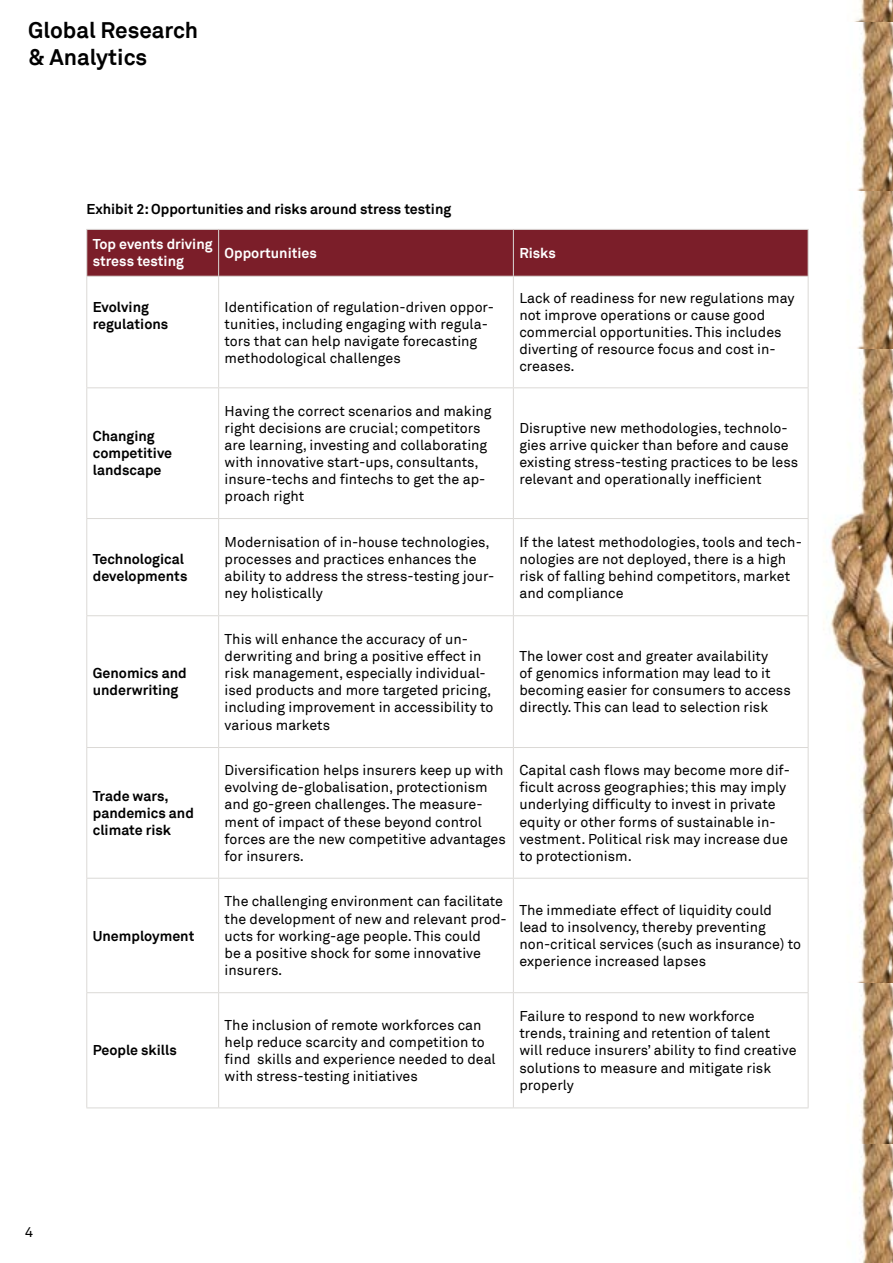
<style>
.page{position:relative;width:893px;height:1263px;background:#fff}
.page>*{position:absolute;margin:0;border:0;box-sizing:border-box;transform-origin:0 0}
.t1{font:700 22.5px/27px "Akkurat Pro";color:#000}
.t2{font:14.25px/17.1px "Akkurat Pro";color:#000}
.t3{font:700 14.25px/17.1px "Akkurat Pro";color:#000}
.t4{font:700 14.25px/17.1px "Akkurat Pro";color:#fff}
</style>
<div class="page">
<img style="left:742px;top:190px;width:151px;height:624px">
<img style="left:742px;top:814px;width:151px;height:331px">
<img style="left:855px;top:1145px;width:38px;height:118px">
<img style="left:854px;top:0;width:39px;height:190px">
<div style="left:87px;top:230px;width:721px;height:46px;background:#7b1e29"></div>
<hr style="left:86px;top:229px;width:133px;height:1px;background:#dbd9d6">
<hr style="left:86px;top:230px;width:1px;height:46px;background:#dbd9d6">
<hr style="left:219px;top:229px;width:294px;height:1px;background:#dbd9d6">
<hr style="left:218px;top:230px;width:1px;height:46px;background:#dbd9d6">
<hr style="left:513px;top:229px;width:295px;height:1px;background:#dbd9d6">
<hr style="left:513px;top:230px;width:1px;height:46px;background:#dbd9d6">
<hr style="left:808px;top:230px;width:1px;height:46px;background:#dbd9d6">
<hr style="left:86px;top:276px;width:133px;height:1px;background:#dbd9d6">
<hr style="left:86px;top:277px;width:1px;height:110px;background:#dbd9d6">
<hr style="left:219px;top:276px;width:294px;height:1px;background:#dbd9d6">
<hr style="left:218px;top:277px;width:1px;height:110px;background:#dbd9d6">
<hr style="left:513px;top:276px;width:295px;height:1px;background:#dbd9d6">
<hr style="left:513px;top:277px;width:1px;height:110px;background:#dbd9d6">
<hr style="left:808px;top:277px;width:1px;height:110px;background:#dbd9d6">
<hr style="left:86px;top:387px;width:133px;height:1px;background:#dbd9d6">
<hr style="left:86px;top:388px;width:1px;height:130px;background:#dbd9d6">
<hr style="left:219px;top:387px;width:294px;height:1px;background:#dbd9d6">
<hr style="left:218px;top:388px;width:1px;height:130px;background:#dbd9d6">
<hr style="left:513px;top:387px;width:295px;height:1px;background:#dbd9d6">
<hr style="left:513px;top:388px;width:1px;height:130px;background:#dbd9d6">
<hr style="left:808px;top:388px;width:1px;height:130px;background:#dbd9d6">
<hr style="left:86px;top:518px;width:133px;height:1px;background:#dbd9d6">
<hr style="left:86px;top:519px;width:1px;height:96px;background:#dbd9d6">
<hr style="left:219px;top:518px;width:294px;height:1px;background:#dbd9d6">
<hr style="left:218px;top:519px;width:1px;height:96px;background:#dbd9d6">
<hr style="left:513px;top:518px;width:295px;height:1px;background:#dbd9d6">
<hr style="left:513px;top:519px;width:1px;height:96px;background:#dbd9d6">
<hr style="left:808px;top:519px;width:1px;height:96px;background:#dbd9d6">
<hr style="left:86px;top:615px;width:133px;height:1px;background:#dbd9d6">
<hr style="left:86px;top:616px;width:1px;height:131px;background:#dbd9d6">
<hr style="left:219px;top:615px;width:294px;height:1px;background:#dbd9d6">
<hr style="left:218px;top:616px;width:1px;height:131px;background:#dbd9d6">
<hr style="left:513px;top:615px;width:295px;height:1px;background:#dbd9d6">
<hr style="left:513px;top:616px;width:1px;height:131px;background:#dbd9d6">
<hr style="left:808px;top:616px;width:1px;height:131px;background:#dbd9d6">
<hr style="left:86px;top:747px;width:133px;height:1px;background:#dbd9d6">
<hr style="left:86px;top:748px;width:1px;height:130px;background:#dbd9d6">
<hr style="left:219px;top:747px;width:294px;height:1px;background:#dbd9d6">
<hr style="left:218px;top:748px;width:1px;height:130px;background:#dbd9d6">
<hr style="left:513px;top:747px;width:295px;height:1px;background:#dbd9d6">
<hr style="left:513px;top:748px;width:1px;height:130px;background:#dbd9d6">
<hr style="left:808px;top:748px;width:1px;height:130px;background:#dbd9d6">
<hr style="left:86px;top:878px;width:133px;height:1px;background:#dbd9d6">
<hr style="left:86px;top:878px;width:1px;height:114px;background:#dbd9d6">
<hr style="left:219px;top:878px;width:294px;height:1px;background:#dbd9d6">
<hr style="left:218px;top:878px;width:1px;height:114px;background:#dbd9d6">
<hr style="left:513px;top:878px;width:295px;height:1px;background:#dbd9d6">
<hr style="left:513px;top:878px;width:1px;height:114px;background:#dbd9d6">
<hr style="left:808px;top:878px;width:1px;height:114px;background:#dbd9d6">
<hr style="left:86px;top:992px;width:133px;height:1px;background:#dbd9d6">
<hr style="left:86px;top:993px;width:1px;height:114px;background:#dbd9d6">
<hr style="left:219px;top:992px;width:294px;height:1px;background:#dbd9d6">
<hr style="left:218px;top:993px;width:1px;height:114px;background:#dbd9d6">
<hr style="left:513px;top:992px;width:295px;height:1px;background:#dbd9d6">
<hr style="left:513px;top:993px;width:1px;height:114px;background:#dbd9d6">
<hr style="left:808px;top:993px;width:1px;height:114px;background:#dbd9d6">
<hr style="left:86px;top:1107px;width:133px;height:1px;background:#dbd9d6">
<hr style="left:219px;top:1107px;width:294px;height:1px;background:#dbd9d6">
<hr style="left:513px;top:1107px;width:295px;height:1px;background:#dbd9d6">
<h1 class="t1" style="left:28px;top:17px;width:172px">Global Research &amp; Analytics</h1>
<p class="t3" style="left:86px;top:200px;width:366px">Exhibit 2: Opportunities and risks around stress testing</p>
<p class="t4" style="left:93px;top:236px;width:121px">Top events driving stress testing</p>
<p class="t4" style="left:225px;top:244px;width:94px">Opportunities</p>
<p class="t4" style="left:519px;top:244px;width:38px">Risks</p>
<p class="t3" style="left:93px;top:298px;width:77px">Evolving regulations</p>
<p class="t2" style="left:225px;top:298px;width:271px">Identification of regulation-driven oppor&shy;tunities, including engaging with regula&shy;tors that can help navigate forecasting methodological challenges</p>
<p class="t2" style="left:519px;top:290px;width:277px">Lack of readiness for new regulations may not improve operations or cause good commercial opportunities. This includes diverting of resource focus and cost in&shy;creases.</p>
<p class="t2" style="left:25px;top:1224px;width:9px">4</p>
<p class="t3" style="left:93px;top:428px;width:81px">Changing competitive landscape</p>
<p class="t3" style="left:93px;top:550px;width:96px">Technological developments</p>
<p class="t3" style="left:93px;top:665px;width:95px">Genomics and underwriting</p>
<p class="t3" style="left:93px;top:787px;width:103px">Trade wars, pandemics and climate risk</p>
<p class="t3" style="left:93px;top:927px;width:103px">Unemployment</p>
<p class="t3" style="left:93px;top:1042px;width:86px">People skills</p>
<p class="t2" style="left:225px;top:402px;width:268px">Having the correct scenarios and making right decisions are crucial; competitors are learning, investing and collaborating with innovative start-ups, consultants, insure-techs and fintechs to get the ap&shy;proach right</p>
<p class="t2" style="left:519px;top:419px;width:280px">Disruptive new methodologies, technolo&shy;gies arrive quicker than before and cause existing stress-testing practices to be less relevant and operationally inefficient</p>
<p class="t2" style="left:225px;top:533px;width:271px">Modernisation of in-house technologies, processes and practices enhances the ability to address the stress-testing jour&shy;ney holistically</p>
<p class="t2" style="left:519px;top:533px;width:284px">If the latest methodologies, tools and tech&shy;nologies are not deployed, there is a high risk of falling behind competitors, market and compliance</p>
<p class="t2" style="left:225px;top:631px;width:270px">This will enhance the accuracy of un&shy;derwriting and bring a positive effect in risk management, especially individual&shy;ised products and more targeted pricing, including improvement in accessibility to various markets</p>
<p class="t2" style="left:519px;top:648px;width:273px">The lower cost and greater availability<br>of genomics information may lead to it becoming easier for consumers to access directly. This can lead to selection risk</p>
<p class="t2" style="left:225px;top:762px;width:283px">Diversification helps insurers keep up with evolving de-globalisation, protectionism and go-green challenges. The measure&shy;ment of impact of these beyond control forces are the new competitive advantages for insurers.</p>
<p class="t2" style="left:519px;top:762px;width:272px">Capital cash flows may become more dif&shy;ficult across geographies; this may imply underlying difficulty to invest in private equity or other forms of sustainable in&shy;vestment. Political risk may increase due to protectionism.</p>
<p class="t2" style="left:225px;top:893px;width:284px">The challenging environment can facilitate the development of new and relevant prod&shy;ucts for working-age people. This could<br>be a positive shock for some innovative insurers.</p>
<p class="t2" style="left:519px;top:902px;width:283px">The immediate effect of liquidity could lead to insolvency, thereby preventing non-critical services (such as insurance) to experience increased lapses</p>
<p class="t2" style="left:225px;top:1017px;width:273px">The inclusion of remote workforces can help reduce scarcity and competition to find skills and experience needed to deal with stress-testing initiatives</p>
<p class="t2" style="left:519px;top:1008px;width:279px">Failure to respond to new workforce trends, training and retention of talent will reduce insurers’ ability to find creative solutions to measure and mitigate risk properly</p>
</div>
